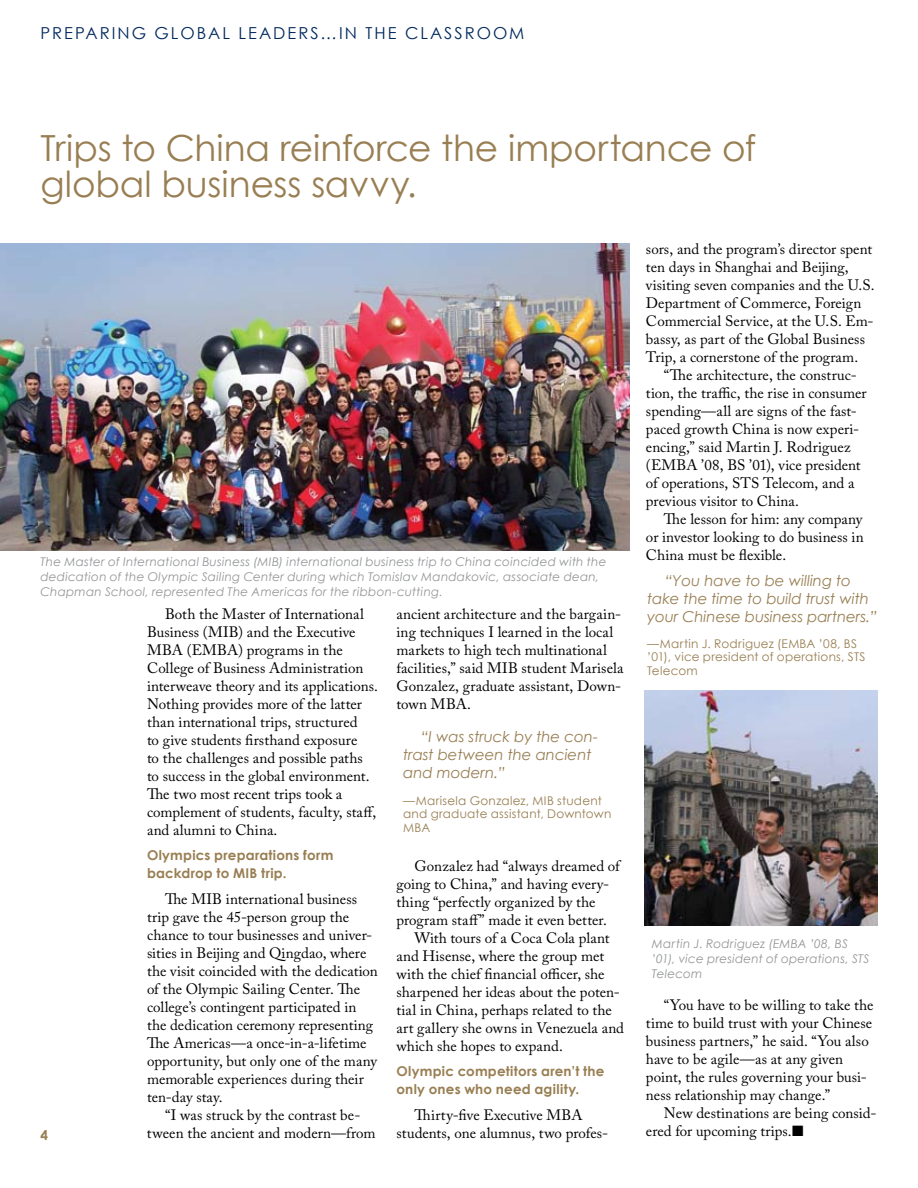
<style>
.page{position:relative;width:918px;height:1188px;background:#fff}
.page>*{position:absolute;margin:0;border:0;box-sizing:border-box;transform-origin:0 0}
.t1{font:36px/36px "Century Gothic";letter-spacing:-.01em;color:#987e52}
.t2{font:16.5px "Century Gothic";letter-spacing:.12em;color:#00285d}
.t3{font:15px/18px "Adobe Caslon Pro";letter-spacing:.005em;color:#000}
.t4{font:italic 15px/18px "Century Gothic";letter-spacing:-.005em;color:#987e52;text-align:center}
.t5{font:700 13.5px/18px "Century Gothic";letter-spacing:.015em;color:#987e52}
.t6{font:italic 12px/15px "Century Gothic";letter-spacing:.02em;color:#939598}
.t7{font:12px/13.5px "Century Gothic";letter-spacing:.015em;color:#987e52}
</style>
<div class="page">
<img style="left:0;top:243px;width:629px;height:307px">
<img style="left:645px;top:690px;width:233px;height:236px">
<p class="t2" style="left:40px;top:23px;width:485px">Preparing Global Leaders…in the Classroom</p>
<h1 class="t1" style="left:40px;top:129px;width:717px">Trips to China reinforce the importance of global business savvy.</h1>
<p class="t6" style="left:40px;top:554px;width:567px">The Master of International Business (MIB) international business trip to China coincided with the dedication of the Olympic Sailing Center during which Tomislav Mandakovic, associate dean,<br>Chapman School, represented The Americas for the ribbon-cutting.</p>
<p class="t5" style="left:40px;top:1125px;width:9px">4</p>
<p class="t3" style="left:147px;top:605px;width:232px;text-indent:18px">Both the Master of International Business (MIB) and the Executive MBA (EMBA) programs in the College of Business Administration interweave theory and its applications.<br>Nothing provides more of the latter than international trips, structured<br>to give students firsthand exposure<br>to the challenges and possible paths to success in the global environment.<br>The two most recent trips took a complement of students, faculty, staff, and alumni to China.</p>
<p class="t5" style="left:147px;top:846px;width:188px">Olympics preparations form backdrop to MIB trip.</p>
<p class="t3" style="left:147px;top:890px;width:232px;text-indent:18px">The MIB international business trip gave the 45-person group the chance to tour businesses and univer&shy;sities in Beijing and Qingdao, where the visit coincided with the dedication of the Olympic Sailing Center. The college’s contingent participated in the dedication ceremony representing The Americas—a once-in-a-lifetime opportunity, but only one of the many memorable experiences during their ten-day stay.</p>
<p class="t3" style="left:147px;top:1106px;width:230px;text-align:center">“I was struck by the contrast be&shy;tween the ancient and modern—from</p>
<p class="t3" style="left:396px;top:605px;width:229px">ancient architecture and the bargain&shy;ing techniques I learned in the local markets to high tech multinational facilities,” said MIB student Marisela Gonzalez, graduate assistant, Down&shy;town MBA.</p>
<p class="t4" style="left:403px;top:727px;width:196px;text-align:left;text-indent:18px">“I was struck by the con&shy;trast between the ancient and modern.”</p>
<p class="t7" style="left:403px;top:793px;width:138px">—Marisela Gonzalez, MIB</p>
<p class="t7" style="left:403px;top:793px;width:210px;text-indent:154px">student and graduate assistant, Downtown<br>MBA</p>
<p class="t3" style="left:414px;top:857px;width:207px">Gonzalez had “always dreamed of</p>
<p class="t3" style="left:396px;top:875px;width:214px">going to China,” and having every-</p>
<p class="t3" style="left:396px;top:893px;width:201px">thing “perfectly organized by the</p>
<p class="t3" style="left:396px;top:911px;width:212px">program staff” made it even better.</p>
<p class="t3" style="left:414px;top:929px;width:197px">With tours of a Coca Cola plant</p>
<p class="t3" style="left:396px;top:947px;width:209px">and Hisense, where the group met</p>
<p class="t3" style="left:396px;top:965px;width:210px">with the chief financial officer, she</p>
<p class="t3" style="left:396px;top:983px;width:225px">sharpened her ideas about the poten-</p>
<p class="t3" style="left:396px;top:1001px;width:217px">tial in China, perhaps related to the</p>
<p class="t3" style="left:396px;top:1019px;width:229px">art gallery she owns in Venezuela and</p>
<p class="t3" style="left:396px;top:1037px;width:168px">which she hopes to expand.</p>
<p class="t5" style="left:396px;top:1062px;width:210px">Olympic competitors aren’t the only ones who need agility.</p>
<p class="t3" style="left:396px;top:1106px;width:213px;text-align:center">Thirty-five Executive MBA students, one alumnus, two profes-</p>
<p class="t3" style="left:646px;top:240px;width:230px">sors, and the program’s director spent ten days in Shanghai and Beijing, visiting seven companies and the U.S.<br>Department of Commerce, Foreign Commercial Service, at the U.S. Em&shy;bassy, as part of the Global Business Trip, a cornerstone of the program.</p>
<p class="t3" style="left:646px;top:366px;width:222px;text-indent:18px">“The architecture, the construc&shy;tion, the traffic, the rise in consumer spending—all are signs of the fast&shy;paced growth China is now experi&shy;encing,” said Martin J. Rodriguez (EMBA ’08, BS ’01), vice president of operations, STS Telecom, and a previous visitor to China.</p>
<p class="t3" style="left:646px;top:510px;width:219px;text-align:justify;text-indent:18px">The lesson for him: any company or investor looking to do business in China must be flexible.</p>
<p class="t4" style="left:647px;top:572px;width:232px">“You have to be willing to<br>take the time to build trust with your Chinese business partners.”</p>
<p class="t7" style="left:647px;top:637px;width:144px">—Martin J. Rodriguez (EMBA</p>
<p class="t7" style="left:647px;top:637px;width:208px;text-indent:172px">’08, BS ’01), vice president of operations, STS<br>Telecom</p>
<p class="t6" style="left:652px;top:936px;width:219px">Martin J. Rodriguez (EMBA ’08, BS ’01), vice president of operations, STS<br>Telecom</p>
<p class="t3" style="left:646px;top:996px;width:229px;text-indent:18px">“You have to be willing to take the time to build trust with your Chinese business partners,” he said. “You also have to be agile—as at any given point, the rules governing your busi&shy;ness relationship may change.”</p>
<p class="t3" style="left:646px;top:1104px;width:232px;text-indent:18px">New destinations are being consid&shy;ered for upcoming trips.■</p>
</div>
